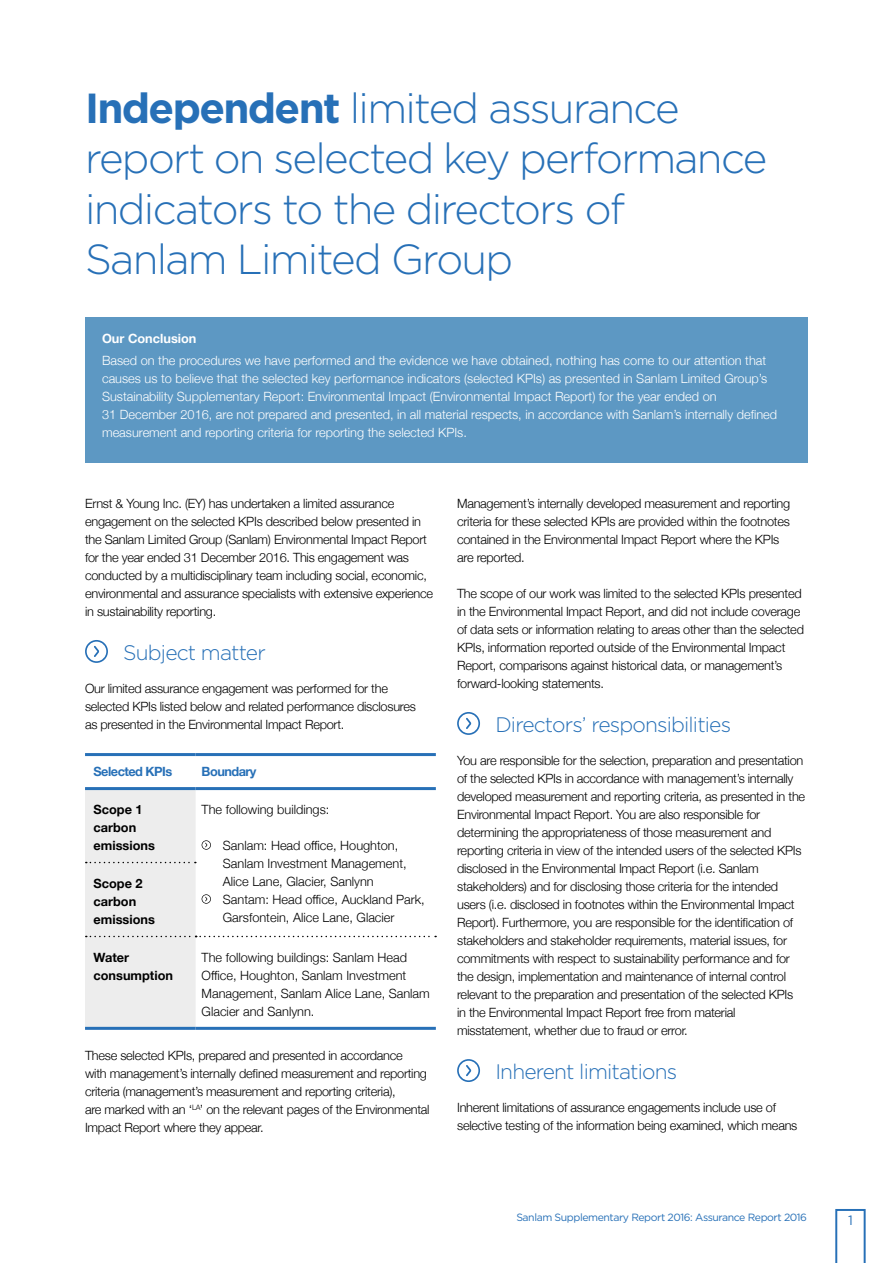
<style>
.page{position:relative;width:893px;height:1263px;background:#fff}
.page>*{position:absolute;margin:0;border:0;box-sizing:border-box;transform-origin:0 0}
.t1{font:300 42px/50.4px "Gotham";letter-spacing:-.04em;color:#2770b7}
.t2{font:300 21px "Gotham";letter-spacing:-.04em;color:#2770b7}
.t3{font:13.5px "Gotham";color:#2770b7}
.t4{font:300 12.75px/18px "Helvetica Neue";letter-spacing:-.02em;color:#000}
.t5{font:300 12.75px/18px "Helvetica Neue";color:#fff}
.t6{font:300 12.75px/18px "Helvetica Neue";color:#000}
.t7{font:700 12.75px/18px "Helvetica Neue";color:#000}
.t8{font:700 12.75px "Helvetica Neue";letter-spacing:-.04em;color:#2770b7}
.t9{font:700 12.75px "Helvetica Neue";color:#fff}
.t10{font:10.5px "Gotham";letter-spacing:-.04em;color:#2770b7}
.s1{font-weight:700}
</style>
<div class="page">
<svg style="left:835px;top:1209px;width:31px;height:54px"></svg>
<svg style="left:85px;top:640px;width:23px;height:23px"></svg>
<hr style="left:85px;top:753px;width:111px;height:3px;background:#2770b7">
<hr style="left:196px;top:753px;width:240px;height:3px;background:#2770b7">
<hr style="left:85px;top:787px;width:111px;height:3px;background:#2770b7">
<hr style="left:196px;top:787px;width:240px;height:3px;background:#2770b7">
<hr style="left:85px;top:1027px;width:111px;height:3px;background:#2770b7">
<hr style="left:196px;top:1027px;width:240px;height:3px;background:#2770b7">
<svg style="left:85px;top:788px;width:351px;height:240px"></svg>
<div style="left:85px;top:317px;width:723px;height:145px;background:#5d98c3"></div>
<svg style="left:457px;top:712px;width:23px;height:23px"></svg>
<svg style="left:457px;top:1059px;width:23px;height:23px"></svg>
<h1 class="t1" style="left:85px;top:82px;width:684px"><span class="s1">Independent</span> limited assurance report on selected key performance indicators to the directors of<br>Sanlam Limited Group</h1>
<p class="t9" style="left:102px;top:329px;width:96px">Our Conclusion</p>
<p class="t5" style="left:102px;top:351px;width:677px">Based on the procedures we have performed and the evidence we have obtained, nothing has come to our attention that causes us to believe that the selected key performance indicators (selected KPIs) as presented in Sanlam Limited Group’s Sustainability Supplementary Report: Environmental Impact (Environmental Impact Report) for the year ended on<br>31 December 2016, are not prepared and presented, in all material respects, in accordance with Sanlam’s internally defined measurement and reporting criteria for reporting the selected KPIs.</p>
<p class="t4" style="left:85px;top:493px;width:350px">Ernst &amp; Young Inc. (EY) has undertaken a limited assurance engagement on the selected KPIs described below presented in the Sanlam Limited Group (Sanlam) Environmental Impact Report for the year ended 31 December 2016. This engagement was conducted by a multidisciplinary team including social, economic, environmental and assurance specialists with extensive experience in sustainability reporting.</p>
<h2 class="t2" style="left:123px;top:639px;width:144px">Subject matter</h2>
<p class="t4" style="left:85px;top:679px;width:332px">Our limited assurance engagement was performed for the selected KPIs listed below and related performance disclosures as presented in the Environmental Impact Report.</p>
<p class="t8" style="left:94px;top:761px;width:80px">Selected KPIs</p>
<p class="t8" style="left:202px;top:761px;width:57px">Boundary</p>
<p class="t7" style="left:94px;top:800px;width:63px">Scope 1 carbon emissions</p>
<p class="t6" style="left:202px;top:799px;width:129px">The following buildings:</p>
<p class="t6" style="left:223px;top:835px;width:203px">Sanlam: Head office, Houghton,<br>Sanlam Investment Management,<br>Alice Lane, Glacier, Sanlynn<br>Santam: Head office, Auckland Park,<br>Garsfontein, Alice Lane, Glacier</p>
<p class="t7" style="left:94px;top:874px;width:63px">Scope 2 carbon emissions</p>
<p class="t7" style="left:94px;top:948px;width:81px">Water consumption</p>
<p class="t6" style="left:202px;top:947px;width:230px">The following buildings: Sanlam Head Office, Houghton, Sanlam Investment Management, Sanlam Alice Lane, Sanlam Glacier and Sanlynn.</p>
<p class="t4" style="left:85px;top:1045px;width:346px">These selected KPIs, prepared and presented in accordance<br>with management’s internally defined measurement and reporting criteria (management’s measurement and reporting criteria),<br>are marked with an ‘<sup>LA</sup>’ on the relevant pages of the Environmental Impact Report where they appear.</p>
<p class="t4" style="left:457px;top:493px;width:335px">Management’s internally developed measurement and reporting criteria for these selected KPIs are provided within the footnotes contained in the Environmental Impact Report where the KPIs are reported.</p>
<p class="t4" style="left:457px;top:583px;width:348px">The scope of our work was limited to the selected KPIs presented in the Environmental Impact Report, and did not include coverage of data sets or information relating to areas other than the selected KPIs, information reported outside of the Environmental Impact Report, comparisons against historical data, or management’s forward-looking statements.</p>
<h2 class="t2" style="left:495px;top:711px;width:237px">Directors’ responsibilities</h2>
<p class="t4" style="left:457px;top:751px;width:350px">You are responsible for the selection, preparation and presentation of the selected KPIs in accordance with management’s internally developed measurement and reporting criteria, as presented in the Environmental Impact Report. You are also responsible for determining the appropriateness of those measurement and reporting criteria in view of the intended users of the selected KPIs disclosed in the Environmental Impact Report (i.e. Sanlam stakeholders) and for disclosing those criteria for the intended users (i.e. disclosed in footnotes within the Environmental Impact Report). Furthermore, you are responsible for the identification of stakeholders and stakeholder requirements, material issues, for commitments with respect to sustainability performance and for the design, implementation and maintenance of internal control relevant to the preparation and presentation of the selected KPIs in the Environmental Impact Report free from material misstatement, whether due to fraud or error.</p>
<h2 class="t2" style="left:495px;top:1058px;width:183px">Inherent limitations</h2>
<p class="t4" style="left:457px;top:1098px;width:342px">Inherent limitations of assurance engagements include use of selective testing of the information being examined, which means</p>
<p class="t10" style="left:516px;top:1211px;width:292px">Sanlam Supplementary Report 2016: Assurance Report 2016</p>
<p class="t3" style="left:848px;top:1211px;width:6px">1</p>
</div>
